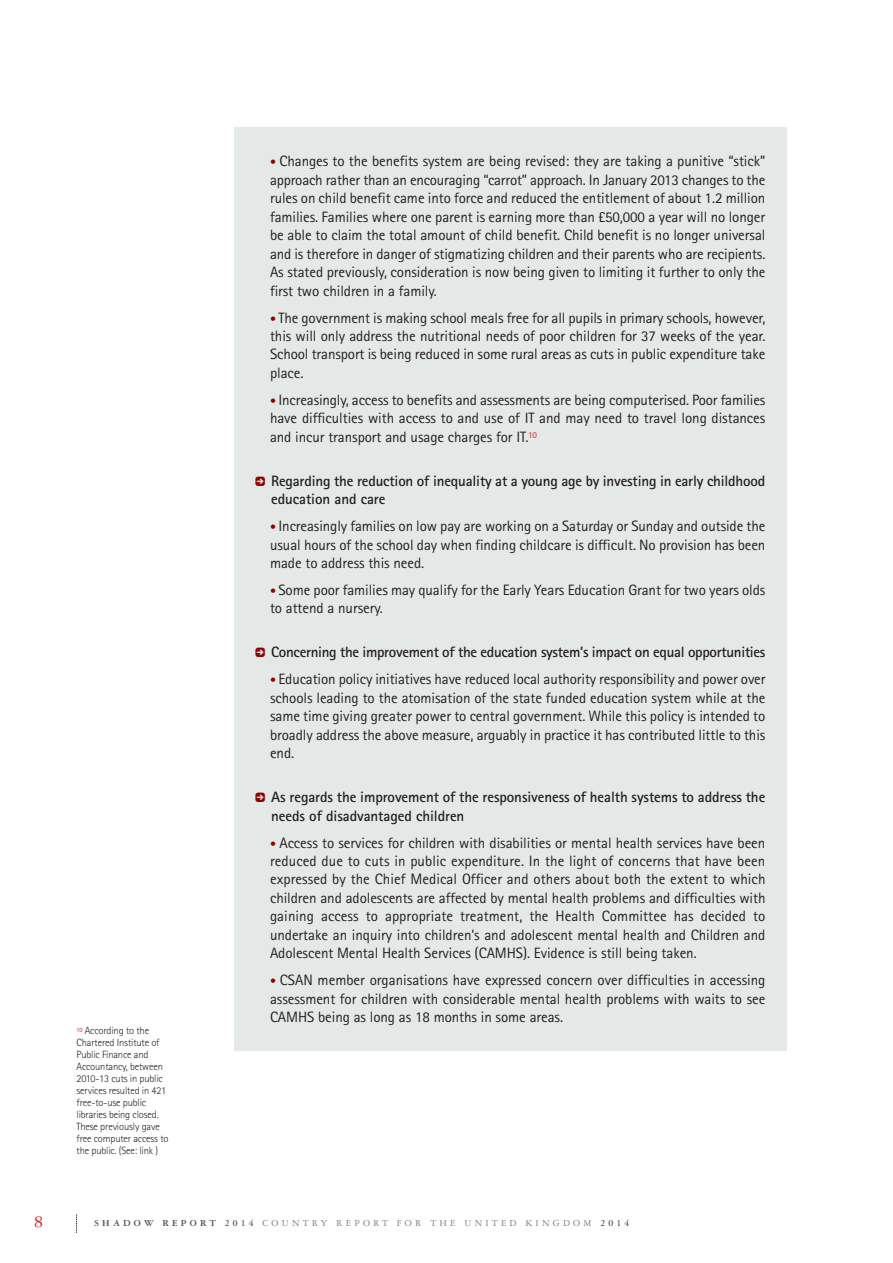
<style>
.page{position:relative;width:893px;height:1263px;background:#fff}
.page>*{position:absolute;margin:0;border:0;box-sizing:border-box;transform-origin:0 0}
.t1{font:18px "Garamond 3 LT Std";color:#d71920}
.t2{font:15px/18.5px "Rotis Sans Serif";letter-spacing:-.005em;color:#231f20;text-align:justify}
.t3{font:700 15px/18.5px "Rotis Sans Serif";letter-spacing:-.01em;color:#231f20}
.t4{font:300 10.5px/12px "Rotis Sans Serif";letter-spacing:-.015em;color:#231f20}
.t5{font:9.75px "Garamond 3 LT Std";letter-spacing:.325em;color:#808285}
.s1{font-size:12px;color:#8b0204}
.s2{font-family:"Click Bits Arrow Pods 1";font-weight:400;font-size:13.5px;color:#8b0204}
.s3{font-weight:700;color:#4c4c4e}
</style>
<div class="page">
<svg style="left:76px;top:1214px;width:1px;height:19px"></svg>
<div style="left:234px;top:128px;width:553px;height:923px;background:#e4e8e6"></div>
<p class="t4" style="left:77px;top:1026px;width:94px"><sup>10</sup> According to the<br>Chartered Institute of<br>Public Finance and<br>Accountancy, between<br>2010-13 cuts in public services resulted in 421 free-to-use public libraries being closed.<br>These previously gave free computer access to the public. (See: link )</p>
<p class="t2" style="left:270px;top:154px;width:497px"><span class="s1">•</span> Changes to the benefits system are being revised: they are taking a punitive “stick” approach rather than an encouraging “carrot” approach. In January 2013 changes to the rules on child benefit came into force and reduced the entitlement of about 1.2 million families. Families where one parent is earning more than £50,000 a year will no longer be able to claim the total amount of child benefit. Child benefit is no longer universal and is therefore in danger of stigmatizing children and their parents who are recipients.<br>As stated previously, consideration is now being given to limiting it further to only the first two children in a family.</p>
<p class="t2" style="left:270px;top:310px;width:497px"><span class="s1">•</span> The government is making school meals free for all pupils in primary schools, however, this will only address the nutritional needs of poor children for 37 weeks of the year.<br>School transport is being reduced in some rural areas as cuts in public expenditure take place.</p>
<p class="t2" style="left:270px;top:392px;width:497px"><span class="s1">•</span> Increasingly, access to benefits and assessments are being computerised. Poor families have difficulties with access to and use of IT and may need to travel long distances and incur transport and usage charges for IT.<sup>10</sup></p>
<p class="t3" style="left:271px;top:473px;width:496px;text-indent:-16px"><span class="s2">5</span> Regarding the reduction of inequality at a young age by investing in early childhood education and care</p>
<p class="t2" style="left:270px;top:518px;width:497px"><span class="s1">•</span> Increasingly families on low pay are working on a Saturday or Sunday and outside the usual hours of the school day when finding childcare is difficult. No provision has been made to address this need.</p>
<p class="t2" style="left:270px;top:582px;width:497px"><span class="s1">•</span> Some poor families may qualify for the Early Years Education Grant for two years olds to attend a nursery.</p>
<p class="t3" style="left:255px;top:645px;width:512px"><span class="s2">5</span> Concerning the improvement of the education system’s impact on equal opportunities</p>
<p class="t2" style="left:270px;top:671px;width:497px"><span class="s1">•</span> Education policy initiatives have reduced local authority responsibility and power over schools leading to the atomisation of the state funded education system while at the same time giving greater power to central government. While this policy is intended to broadly address the above measure, arguably in practice it has contributed little to this end.</p>
<p class="t3" style="left:271px;top:789px;width:496px;text-indent:-16px"><span class="s2">5</span> As regards the improvement of the responsiveness of health systems to address the needs of disadvantaged children</p>
<p class="t2" style="left:270px;top:835px;width:497px"><span class="s1">•</span> Access to services for children with disabilities or mental health services have been reduced due to cuts in public expenditure. In the light of concerns that have been expressed by the Chief Medical Officer and others about both the extent to which children and adolescents are affected by mental health problems and difficulties with gaining access to appropriate treatment, the Health Committee has decided to undertake an inquiry into children’s and adolescent mental health and Children and Adolescent Mental Health Services (CAMHS). Evidence is still being taken.</p>
<p class="t2" style="left:270px;top:972px;width:497px"><span class="s1">•</span> CSAN member organisations have expressed concern over difficulties in accessing assessment for children with considerable mental health problems with waits to see CAMHS being as long as 18 months in some areas.</p>
<p class="t1" style="left:34px;top:1216px;width:10px">8</p>
<p class="t5" style="left:94px;top:1220px;width:537px"><span class="s3">SHADOW REPORT 2014</span> COUNTRY REPORT FOR THE UNITED KINGDOM <span class="s3">2014</span></p>
</div>
